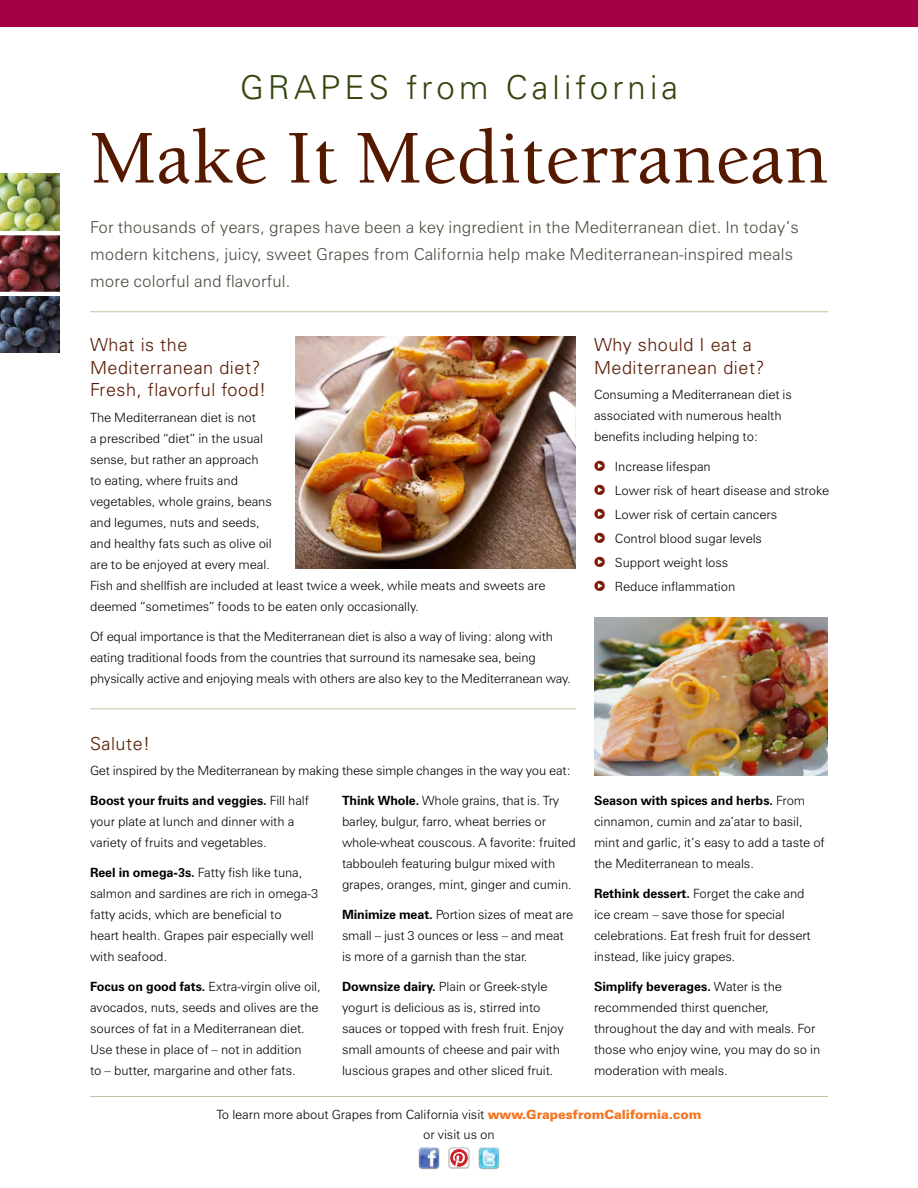
<style>
.page{position:relative;width:918px;height:1188px;background:#fff}
.page>*{position:absolute;margin:0;border:0;box-sizing:border-box;transform-origin:0 0}
.t1{font:500 78px "Berkeley";color:#551900}
.t2{font:300 33px "Univers";letter-spacing:.125em;color:#34460e}
.t3{font:300 18px/22.5px "Univers";letter-spacing:.03em;color:#551900}
.t4{font:300 16.5px/27px "Zurich BT";letter-spacing:.005em;color:#444d3e}
.t5{font:300 12.75px/21px "Zurich BT";letter-spacing:-.005em;color:#000}
.s1{font-family:"Mini Pics RT Directional";font-weight:400;color:#7a1600}
.s2{font-weight:700}
.s3{font-weight:900;color:#f47421}
</style>
<div class="page">
<img style="left:0;top:173px;width:60px;height:180px">
<hr style="left:0;top:231px;width:65px;height:4px;background:#fff">
<hr style="left:0;top:292px;width:64px;height:4px;background:#fff">
<div style="left:0;top:0;width:918px;height:27px;background:#a30046"></div>
<hr style="left:90px;top:1096px;width:738px;height:1px;background:#c5c19d">
<hr style="left:90px;top:311px;width:738px;height:1px;background:#c5c19d">
<hr style="left:90px;top:708px;width:486px;height:1px;background:#c5c19d">
<img style="left:594px;top:617px;width:234px;height:159px">
<img style="left:296px;top:337px;width:280px;height:232px">
<img style="left:418px;top:1147px;width:22px;height:22px">
<div style="left:448px;top:1147px;width:22px;height:22px;background:#000;opacity:.3"></div>
<svg style="left:451px;top:1150px;width:16px;height:16px"></svg>
<div style="left:449px;top:1148px;width:20px;height:20px;border:1px solid #bcbec0;border-radius:3px"></div>
<img style="left:478px;top:1147px;width:22px;height:22px">
<h2 class="t2" style="left:240px;top:67px;width:439px">GRAPES from California</h2>
<h1 class="t1" style="left:90px;top:117px;width:739px">Make It Mediterranean</h1>
<p class="t4" style="left:90px;top:214px;width:710px">For thousands of years, grapes have been a key ingredient in the Mediterranean diet. In today’s modern kitchens, juicy, sweet Grapes from California help make Mediterranean-inspired meals more colorful and flavorful.</p>
<h3 class="t3" style="left:90px;top:333px;width:178px">What is the<br>Mediterranean diet?<br>Fresh, flavorful food!</h3>
<p class="t5" style="left:90px;top:407px;width:457px">The Mediterranean diet is not<br>a prescribed “diet” in the usual<br>sense, but rather an approach<br>to eating, where fruits and<br>vegetables, whole grains, beans<br>and legumes, nuts and seeds,<br>and healthy fats such as olive oil<br>are to be enjoyed at every meal.<br>Fish and shellfish are included at least twice a week, while meats and sweets are deemed “sometimes” foods to be eaten only occasionally.</p>
<p class="t5" style="left:90px;top:626px;width:482px">Of equal importance is that the Mediterranean diet is also a way of living: along with eating traditional foods from the countries that surround its namesake sea, being physically active and enjoying meals with others are also key to the Mediterranean way.</p>
<h3 class="t3" style="left:594px;top:333px;width:172px">Why should I eat a<br>Mediterranean diet?</h3>
<p class="t5" style="left:594px;top:384px;width:200px">Consuming a Mediterranean diet is associated with numerous health benefits including helping to:</p>
<p class="t5" style="left:594px;top:455px;width:237px;line-height:24px"><span class="s1">&amp;</span> Increase lifespan<br><span class="s1">&amp;</span> Lower risk of heart disease and stroke <span class="s1">&amp;</span> Lower risk of certain cancers<br><span class="s1">&amp;</span> Control blood sugar levels<br><span class="s1">&amp;</span> Support weight loss<br><span class="s1">&amp;</span> Reduce inflammation</p>
<h3 class="t3" style="left:90px;top:732px;width:62px">Salute!</h3>
<p class="t5" style="left:90px;top:760px;width:483px">Get inspired by the Mediterranean by making these simple changes in the way you eat:</p>
<p class="t5" style="left:90px;top:790px;width:221px"><span class="s2">Boost your fruits and veggies.</span> Fill half your plate at lunch and dinner with a variety of fruits and vegetables.</p>
<p class="t5" style="left:90px;top:862px;width:230px"><span class="s2">Reel in omega-3s.</span> Fatty fish like tuna, salmon and sardines are rich in omega-3 fatty acids, which are beneficial to<br>heart health. Grapes pair especially well with seafood.</p>
<p class="t5" style="left:90px;top:976px;width:232px"><span class="s2">Focus on good fats.</span> Extra-virgin olive oil, avocados, nuts, seeds and olives are the sources of fat in a Mediterranean diet.<br>Use these in place of – not in addition<br>to – butter, margarine and other fats.</p>
<p class="t5" style="left:594px;top:790px;width:232px"><span class="s2">Season with spices and herbs.</span> From cinnamon, cumin and za’atar to basil, mint and garlic, it’s easy to add a taste of the Mediterranean to meals.</p>
<p class="t5" style="left:594px;top:883px;width:218px"><span class="s2">Rethink dessert.</span> Forget the cake and ice cream – save those for special celebrations. Eat fresh fruit for dessert instead, like juicy grapes.</p>
<p class="t5" style="left:594px;top:976px;width:228px"><span class="s2">Simplify beverages.</span> Water is the recommended thirst quencher, throughout the day and with meals. For those who enjoy wine, you may do so in moderation with meals.</p>
<p class="t5" style="left:216px;top:1105px;width:486px;line-height:19.5px;text-align:center">To learn more about Grapes from California visit <span class="s3">www.GrapesfromCalifornia.com </span>or visit us on</p>
<p class="t5" style="left:342px;top:790px;width:235px"><span class="s2">Think Whole.</span> Whole grains, that is. Try barley, bulgur, farro, wheat berries or whole-wheat couscous. A favorite: fruited tabbouleh featuring bulgur mixed with grapes, oranges, mint, ginger and cumin.</p>
<p class="t5" style="left:342px;top:904px;width:233px"><span class="s2">Minimize meat.</span> Portion sizes of meat are small – just 3 ounces or less – and meat is more of a garnish than the star.</p>
<p class="t5" style="left:342px;top:976px;width:223px"><span class="s2">Downsize dairy.</span> Plain or Greek-style yogurt is delicious as is, stirred into sauces or topped with fresh fruit. Enjoy small amounts of cheese and pair with luscious grapes and other sliced fruit.</p>
</div>
